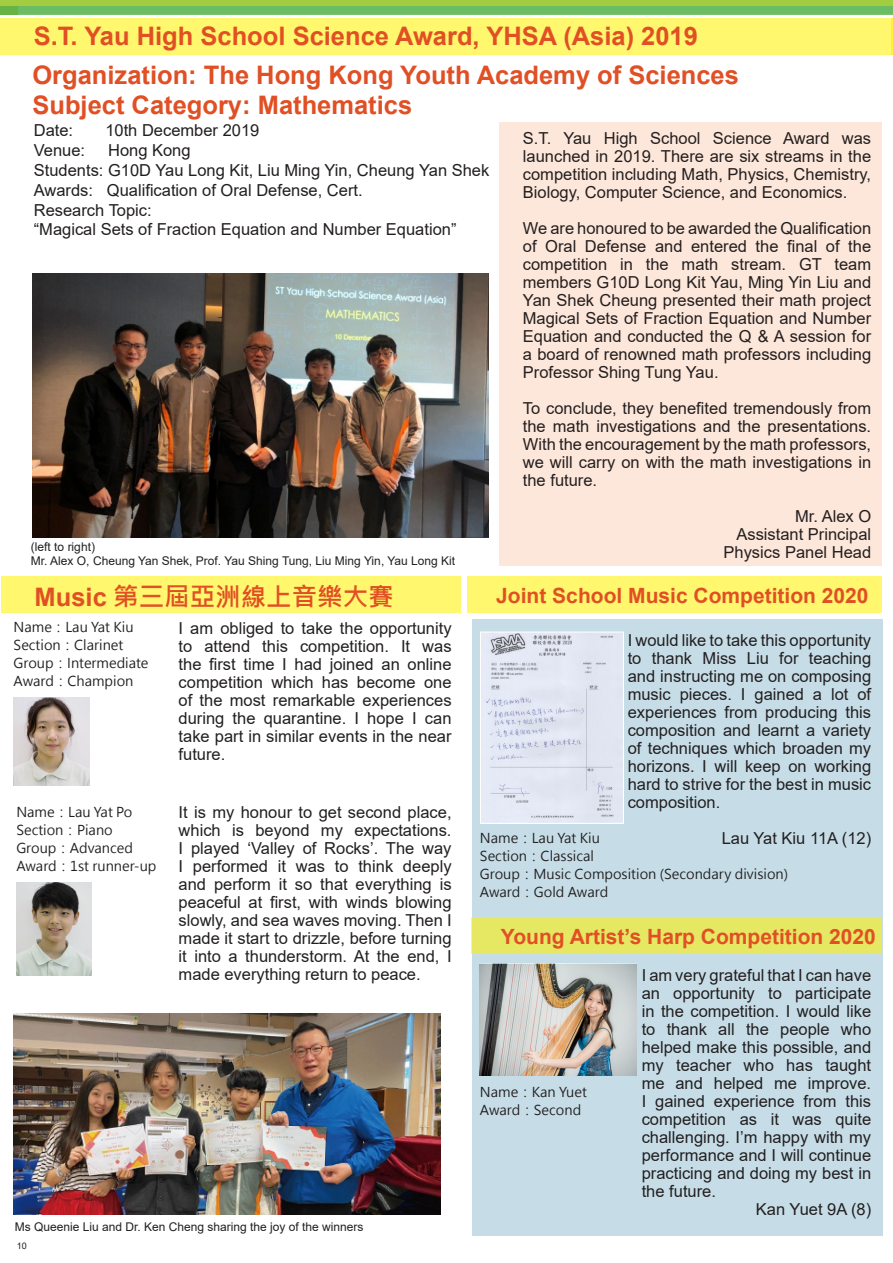
<style>
.page{position:relative;width:893px;height:1263px;background:#fff}
.page>*{position:absolute;margin:0;border:0;box-sizing:border-box;transform-origin:0 0}
.t1{font:700 25.5px "Arial";color:#e14f24}
.t2{font:700 25.5px "Microsoft Jheng Hei";color:#e14f24}
.t3{font:700 21px "Arial";color:#e14f24}
.t4{font:16.5px/18px "Arial";color:#231f20;text-align:justify}
.t5{font:13.5px "Microsoft Jheng Hei";color:#231f20}
.t6{font:12px "Arial";color:#231f20}
.t7{font:9px "Arial";color:#231f20}
.s1{font-family:"Arial"}
</style>
<div class="page">
<div style="left:472px;top:620px;width:410px;height:616px;background:#c6dde7"></div>
<div style="left:499px;top:122px;width:383px;height:444px;background:#fde7da"></div>
<div style="left:0;top:0;width:893px;height:15px;background:#a2cd40"></div>
<div style="left:0;top:6px;width:893px;height:9px;background:#67b445"></div>
<img style="left:19px;top:6px;width:874px;height:9px">
<div style="left:1px;top:18px;width:892px;height:36px;background:#fff76e"></div>
<img style="left:32px;top:273px;width:457px;height:264px">
<div style="left:1px;top:577px;width:460px;height:36px;background:#fff76e"></div>
<img style="left:14px;top:1013px;width:427px;height:201px">
<img style="left:482px;top:633px;width:140px;height:189px">
<div style="left:480px;top:631px;width:144px;height:193px;border:1px solid #fff"></div>
<div style="left:467px;top:577px;width:415px;height:36px;background:#fff76e"></div>
<img style="left:16px;top:882px;width:76px;height:93px">
<img style="left:14px;top:697px;width:75px;height:89px">
<div style="left:472px;top:917px;width:410px;height:36px;background:#e6e864"></div>
<img style="left:480px;top:963px;width:156px;height:112px">
<p class="t1" style="left:34px;top:18px;width:666px">S.T. Yau High School Science Award, YHSA (Asia) 2019</p>
<p class="t1" style="left:32px;top:57px;width:708px">Organization: The Hong Kong Youth Academy of Sciences</p>
<p class="t1" style="left:32px;top:87px;width:381px">Subject Category: Mathematics</p>
<p class="t4" style="left:34px;top:121px;width:41px">Date:</p>
<p class="t4" style="left:105px;top:121px;width:156px">10th December 2019</p>
<p class="t4" style="left:34px;top:141px;width:53px">Venue:</p>
<p class="t4" style="left:108px;top:141px;width:84px">Hong Kong</p>
<p class="t4" style="left:34px;top:161px;width:457px">Students: G10D Yau Long Kit, Liu Ming Yin, Cheung Yan Shek</p>
<p class="t4" style="left:34px;top:181px;width:330px">Awards: Qualification of Oral Defense, Cert.</p>
<p class="t4" style="left:34px;top:201px;width:120px">Research Topic:</p>
<p class="t4" style="left:34px;top:220px;width:424px">“Magical Sets of Fraction Equation and Number Equation”</p>
<p class="t4" style="left:523px;top:129px;width:350px">S.T. Yau High School Science Award was launched in 2019. There are six streams in the competition including Math, Physics, Chemistry, Biology, Computer Science, and Economics.</p>
<p class="t4" style="left:523px;top:219px;width:350px">We are honoured to be awarded the Qualification of Oral Defense and entered the final of the competition in the math stream. GT team members G10D Long Kit Yau, Ming Yin Liu and Yan Shek Cheung presented their math project Magical Sets of Fraction Equation and Number Equation and conducted the Q &amp; A session for a board of renowned math professors including Professor Shing Tung Yau.</p>
<p class="t4" style="left:523px;top:399px;width:350px">To conclude, they benefited tremendously from the math investigations and the presentations.<br>With the encouragement by the math professors, we will carry on with the math investigations in the future.</p>
<p class="t4" style="left:795px;top:507px;width:78px">Mr. Alex O</p>
<p class="t4" style="left:736px;top:525px;width:136px">Assistant Principal</p>
<p class="t4" style="left:723px;top:543px;width:149px">Physics Panel Head</p>
<p class="t6" style="left:31px;top:538px;width:66px">(left to right)</p>
<p class="t6" style="left:31px;top:553px;width:426px">Mr. Alex O, Cheung Yan Shek, Prof. Yau Shing Tung, Liu Ming Yin, Yau Long Kit</p>
<p class="t2" style="left:35px;top:581px;width:361px"><span class="s1">Music</span> 第三屆亞洲線上音樂大賽</p>
<p class="t5" style="left:14px;top:618px;width:122px">Name：Lau Yat Kiu</p>
<p class="t5" style="left:14px;top:636px;width:111px">Section：Clarinet</p>
<p class="t5" style="left:14px;top:654px;width:136px">Group：Intermediate</p>
<p class="t5" style="left:14px;top:672px;width:121px">Award：Champion</p>
<p class="t3" style="left:496px;top:581px;width:374px">Joint School Music Competition 2020</p>
<p class="t4" style="left:179px;top:619px;width:274px">I am obliged to take the opportunity to attend this competition. It was the first time I had joined an online competition which has become one of the most remarkable experiences during the quarantine. I hope I can take part in similar events in the near future.</p>
<p class="t4" style="left:628px;top:631px;width:245px">I would like to take this opportunity to thank Miss Liu for teaching and instructing me on composing music pieces. I gained a lot of experiences from producing this composition and learnt a variety of techniques which broaden my horizons. I will keep on working hard to strive for the best in music composition.</p>
<p class="t4" style="left:179px;top:803px;width:274px">It is my honour to get second place, which is beyond my expectations.<br>I played ‘Valley of Rocks’. The way I performed it was to think deeply and perform it so that everything is peaceful at first, with winds blowing slowly, and sea waves moving. Then I made it start to drizzle, before turning it into a thunderstorm. At the end, I made everything return to peace.</p>
<p class="t5" style="left:16px;top:804px;width:118px">Name：Lau Yat Po</p>
<p class="t5" style="left:16px;top:822px;width:98px">Section：Piano</p>
<p class="t5" style="left:16px;top:840px;width:118px">Group：Advanced</p>
<p class="t5" style="left:16px;top:858px;width:142px">Award：1st runner-up</p>
<p class="t5" style="left:480px;top:829px;width:122px">Name：Lau Yat Kiu</p>
<p class="t4" style="left:722px;top:829px;width:151px">Lau Yat Kiu 11A (12)</p>
<p class="t5" style="left:480px;top:847px;width:115px">Section：Classical</p>
<p class="t5" style="left:480px;top:865px;width:310px">Group：Music Composition (Secondary division)</p>
<p class="t5" style="left:480px;top:883px;width:130px">Award：Gold Award</p>
<p class="t3" style="left:501px;top:922px;width:376px">Young Artist’s Harp Competition 2020</p>
<p class="t4" style="left:642px;top:965px;width:231px">I am very grateful that I can have an opportunity to participate in the competition. I would like to thank all the people who helped make this possible, and my teacher who has taught me and helped me improve.<br>I gained experience from this competition as it was quite challenging. I’m happy with my performance and I will continue practicing and doing my best in the future.</p>
<p class="t4" style="left:756px;top:1199px;width:117px">Kan Yuet 9A (8)</p>
<p class="t5" style="left:480px;top:1083px;width:108px">Name：Kan Yuet</p>
<p class="t5" style="left:480px;top:1101px;width:103px">Award：Second</p>
<p class="t6" style="left:15px;top:1219px;width:350px">Ms Queenie Liu and Dr. Ken Cheng sharing the joy of the winners</p>
<p class="t7" style="left:17px;top:1240px;width:12px">10</p>
</div>
